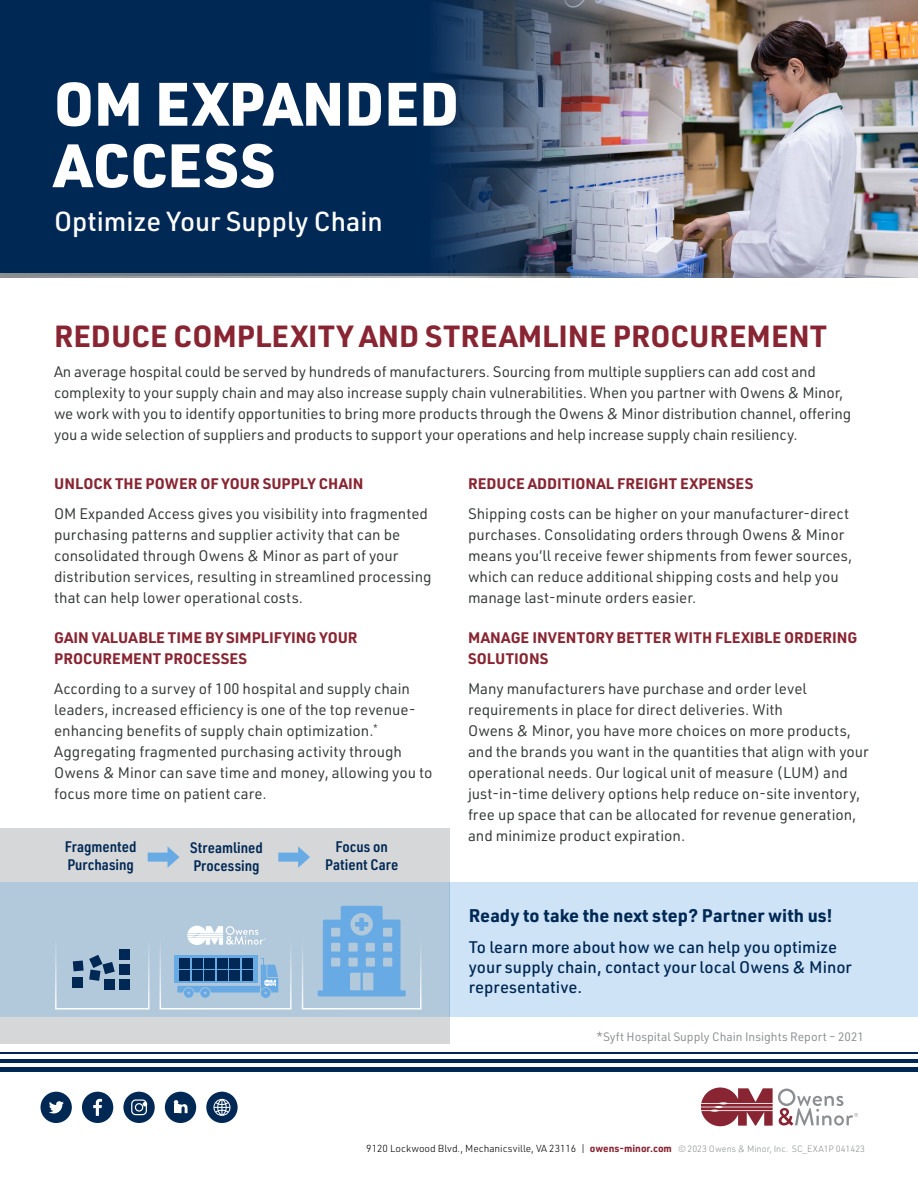
<style>
.page{position:relative;width:918px;height:1188px;background:#fff}
.page>*{position:absolute;margin:0;border:0;box-sizing:border-box;transform-origin:0 0}
.t1{font:900 60px/61.5px "URWDIN";color:#fff}
.t2{font:700 30px "URWDIN";color:#892532}
.t3{font:500 27px "URWDIN";color:#fff}
.t4{font:700 18px "URWDIN";color:#002855}
.t5{font:500 16.5px/19.8px "URWDIN";color:#002855}
.t6{font:15px/21px "URWDIN";color:#353a36}
.t7{font:700 15px/21px "URWDIN";color:#892532}
.t8{font:600 15px/18px "URWDIN Semi Cond";color:#002855}
.t9{font:12px "URWDIN";color:#8b8f91}
.t10{font:300 10.05px "URWDIN";color:#000}
.t11{font:300 9px "URWDIN";color:#8b8f91}
.s1{font-weight:700;color:#892532}
</style>
<div class="page">
<div style="left:450px;top:883px;width:468px;height:134px;background:#cee4f6"></div>
<div style="left:0;top:0;width:918px;height:275px;background:#002855"></div>
<hr style="left:0;top:1067px;width:918px;height:4px;background:#002855">
<img style="left:435px;top:0;width:483px;height:273px">
<svg style="left:0;top:273px;width:918px;height:5px"></svg>
<svg style="left:701px;top:1088px;width:157px;height:38px"></svg>
<div style="left:41px;top:1092px;width:31px;height:31px;background:#002855;border-radius:50%"></div>
<svg style="left:49px;top:1101px;width:15px;height:12px"></svg>
<div style="left:82px;top:1092px;width:31px;height:31px;background:#002855;border-radius:50%"></div>
<svg style="left:93px;top:1099px;width:9px;height:17px"></svg>
<div style="left:123px;top:1092px;width:32px;height:31px;background:#002855;border-radius:50%"></div>
<svg style="left:131px;top:1099px;width:16px;height:16px"></svg>
<div style="left:165px;top:1092px;width:31px;height:31px;background:#002855;border-radius:50%"></div>
<svg style="left:174px;top:1100px;width:14px;height:13px"></svg>
<div style="left:206px;top:1092px;width:32px;height:31px;background:#002855;border-radius:50%"></div>
<svg style="left:213px;top:1099px;width:18px;height:17px"></svg>
<div style="left:0;top:828px;width:450px;height:215px;background:#d6d7d8"></div>
<div style="left:0;top:883px;width:450px;height:134px;background:#b2c8db"></div>
<svg style="left:318px;top:906px;width:88px;height:90px"></svg>
<svg style="left:187px;top:926px;width:79px;height:19px"></svg>
<div style="left:175px;top:955px;width:83px;height:28px;background:#67aae4"></div>
<svg style="left:177px;top:958px;width:101px;height:40px"></svg>
<div style="left:119px;top:949px;width:10px;height:10px;background:#002855"></div>
<div style="left:119px;top:979px;width:10px;height:10px;background:#002855"></div>
<div style="left:119px;top:964px;width:10px;height:10px;background:#002855"></div>
<div style="left:105px;top:979px;width:10px;height:10px;background:#002855"></div>
<div style="left:72px;top:978px;width:10px;height:10px;background:#002855"></div>
<svg style="left:73px;top:955px;width:42px;height:26px"></svg>
<div style="left:148px;top:853px;width:26px;height:9px;background:#67aae4"></div>
<svg style="left:168px;top:847px;width:11px;height:20px"></svg>
<div style="left:278px;top:853px;width:26px;height:9px;background:#67aae4"></div>
<svg style="left:298px;top:846px;width:12px;height:22px"></svg>
<div style="left:160px;top:893px;width:132px;height:117px;border:2px solid #fff"></div>
<div style="left:55px;top:893px;width:95px;height:117px;border:2px solid #fff"></div>
<div style="left:302px;top:893px;width:120px;height:117px;border:2px solid #fff"></div>
<hr style="left:0;top:1059px;width:918px;height:3px;background:#002855">
<hr style="left:0;top:1052px;width:918px;height:2px;background:#002855">
<h1 class="t1" style="left:54px;top:71px;width:407px">OM EXPANDED<br>ACCESS</h1>
<h3 class="t3" style="left:54px;top:203px;width:330px">Optimize Your Supply Chain</h3>
<h2 class="t2" style="left:54px;top:316px;width:774px">REDUCE COMPLEXITY AND STREAMLINE PROCUREMENT</h2>
<p class="t6" style="left:54px;top:361px;width:799px">An average hospital could be served by hundreds of manufacturers. Sourcing from multiple suppliers can add cost and complexity to your supply chain and may also increase supply chain vulnerabilities. When you partner with Owens &amp; Minor, we work with you to identify opportunities to bring more products through the Owens &amp; Minor distribution channel, offering you a wide selection of suppliers and products to support your operations and help increase supply chain resiliency.</p>
<p class="t7" style="left:54px;top:472px;width:311px">UNLOCK THE POWER OF YOUR SUPPLY CHAIN</p>
<p class="t6" style="left:54px;top:502px;width:379px">OM Expanded Access gives you visibility into fragmented purchasing patterns and supplier activity that can be consolidated through Owens &amp; Minor as part of your distribution services, resulting in streamlined processing that can help lower operational costs.</p>
<p class="t7" style="left:54px;top:626px;width:305px">GAIN VALUABLE TIME BY SIMPLIFYING YOUR<br>PROCUREMENT PROCESSES</p>
<p class="t6" style="left:54px;top:678px;width:380px">According to a survey of 100 hospital and supply chain leaders, increased efficiency is one of the top revenue&shy;enhancing benefits of supply chain optimization.<sup>* </sup>Aggregating fragmented purchasing activity through Owens &amp; Minor can save time and money, allowing you to focus more time on patient care.</p>
<p class="t8" style="left:65px;top:837px;width:73px">Fragmented<br>Purchasing</p>
<p class="t8" style="left:190px;top:838px;width:74px">Streamlined<br>Processing</p>
<p class="t8" style="left:325px;top:837px;width:75px;text-align:center">Focus on<br>Patient Care</p>
<p class="t7" style="left:468px;top:472px;width:287px">REDUCE ADDITIONAL FREIGHT EXPENSES</p>
<p class="t6" style="left:468px;top:502px;width:386px">Shipping costs can be higher on your manufacturer-direct purchases. Consolidating orders through Owens &amp; Minor means you’ll receive fewer shipments from fewer sources, which can reduce additional shipping costs and help you manage last-minute orders easier.</p>
<p class="t7" style="left:468px;top:626px;width:391px">MANAGE INVENTORY BETTER WITH FLEXIBLE ORDERING<br>SOLUTIONS</p>
<p class="t6" style="left:468px;top:678px;width:402px">Many manufacturers have purchase and order level requirements in place for direct deliveries. With<br>Owens &amp; Minor, you have more choices on more products, and the brands you want in the quantities that align with your operational needs. Our logical unit of measure (LUM) and just-in-time delivery options help reduce on-site inventory, free up space that can be allocated for revenue generation, and minimize product expiration.</p>
<p class="t4" style="left:469px;top:903px;width:366px">Ready to take the next step? Partner with us!</p>
<p class="t5" style="left:469px;top:937px;width:385px">To learn more about how we can help you optimize your supply chain, contact your local Owens &amp; Minor representative.</p>
<p class="t9" style="left:597px;top:1029px;width:269px">*Syft Hospital Supply Chain Insights Report – 2021</p>
<p class="t10" style="left:366px;top:1141px;width:307px">9120 Lockwood Blvd., Mechanicsville, VA 23116 | <span class="s1">owens-minor.com</span></p>
<p class="t11" style="left:678px;top:1143px;width:188px">© 2023 Owens &amp; Minor, Inc. SC_EXA1P 041423</p>
</div>
